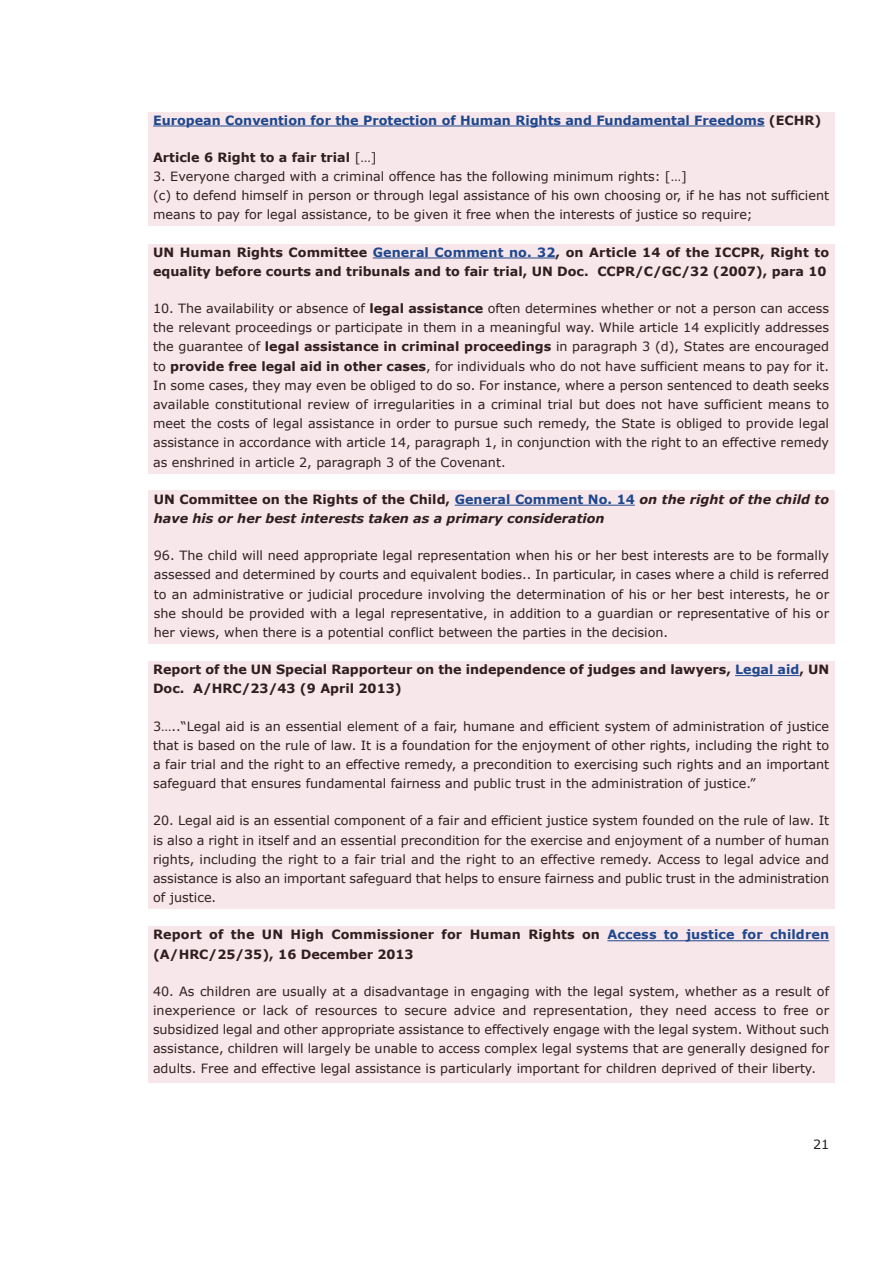
<style>
.page{position:relative;width:893px;height:1263px;background:#fff}
.page>*{position:absolute;margin:0;border:0;box-sizing:border-box;transform-origin:0 0}
.t1{font:12.75px/19.2px "Verdana";color:#231f20;text-align:justify}
.t2{font:700 12.75px/19.2px "Verdana";color:#231f20}
.t3{font:italic 700 12.75px/19.2px "Verdana";color:#231f20}
.t4{font:700 12.75px "Verdana";color:#0f4d99}
.s1{color:#231f20}
.s2{font-weight:400}
.s3{color:#0f4d99}
.s4{font-weight:700}
.s5{font-style:normal}
.s6{font-style:normal;color:#0f4d99}
</style>
<div class="page">
<div style="left:149px;top:112px;width:686px;height:114px;background:#f7e7ea"></div>
<div style="left:149px;top:244px;width:686px;height:230px;background:#f7e7ea"></div>
<div style="left:149px;top:491px;width:686px;height:153px;background:#f7e7ea"></div>
<div style="left:149px;top:662px;width:686px;height:247px;background:#f7e7ea"></div>
<div style="left:149px;top:926px;width:686px;height:156px;background:#f7e7ea"></div>
<p class="t4" style="left:153px;top:112px;width:670px">European Convention for the Protection of Human Rights and Fundamental Freedoms <span class="s1">(ECHR)</span></p>
<p class="t2" style="left:153px;top:147px;width:225px">Article 6 Right to a fair trial <span class="s2">[…]</span></p>
<p class="t1" style="left:153px;top:166px;width:678px;text-align:left">3. Everyone charged with a criminal offence has the following minimum rights: […]<br>(c) to defend himself in person or through legal assistance of his own choosing or, if he has not sufficient means to pay for legal assistance, to be given it free when the interests of justice so require;</p>
<p class="t2" style="left:153px;top:242px;width:678px">UN Human Rights Committee <span class="s3">General Comment no. 32</span>, on Article 14 of the ICCPR, Right to equality before courts and tribunals and to fair trial, UN Doc. CCPR/C/GC/32 (2007), para 10</p>
<p class="t1" style="left:153px;top:298px;width:678px">10. The availability or absence of <span class="s4">legal assistance</span> often determines whether or not a person can access the relevant proceedings or participate in them in a meaningful way. While article 14 explicitly addresses the guarantee of <span class="s4">legal assistance in criminal proceedings</span> in paragraph 3 (d), States are encouraged to <span class="s4">provide free legal aid in other cases</span>, for individuals who do not have sufficient means to pay for it.<br>In some cases, they may even be obliged to do so. For instance, where a person sentenced to death seeks available constitutional review of irregularities in a criminal trial but does not have sufficient means to meet the costs of legal assistance in order to pursue such remedy, the State is obliged to provide legal assistance in accordance with article 14, paragraph 1, in conjunction with the right to an effective remedy as enshrined in article 2, paragraph 3 of the Covenant.</p>
<p class="t3" style="left:154px;top:489px;width:677px"><span class="s5">UN Committee on the Rights of the Child,</span> <span class="s6">General Comment No. 14</span> on the right of the child to have his or her best interests taken as a primary consideration</p>
<p class="t1" style="left:154px;top:545px;width:677px">96. The child will need appropriate legal representation when his or her best interests are to be formally assessed and determined by courts and equivalent bodies.. In particular, in cases where a child is referred to an administrative or judicial procedure involving the determination of his or her best interests, he or she should be provided with a legal representative, in addition to a guardian or representative of his or her views, when there is a potential conflict between the parties in the decision.</p>
<p class="t2" style="left:153px;top:659px;width:678px">Report of the UN Special Rapporteur on the independence of judges and lawyers, <span class="s3">Legal aid</span>, UN<br>Doc. A/HRC/23/43 (9 April 2013)</p>
<p class="t1" style="left:153px;top:716px;width:678px">3…..“Legal aid is an essential element of a fair, humane and efficient system of administration of justice that is based on the rule of law. It is a foundation for the enjoyment of other rights, including the right to a fair trial and the right to an effective remedy, a precondition to exercising such rights and an important safeguard that ensures fundamental fairness and public trust in the administration of justice.”</p>
<p class="t1" style="left:153px;top:811px;width:678px">20. Legal aid is an essential component of a fair and efficient justice system founded on the rule of law. It is also a right in itself and an essential precondition for the exercise and enjoyment of a number of human rights, including the right to a fair trial and the right to an effective remedy. Access to legal advice and assistance is also an important safeguard that helps to ensure fairness and public trust in the administration of justice.</p>
<p class="t2" style="left:153px;top:925px;width:678px">Report of the UN High Commissioner for Human Rights on <span class="s3">Access to justice for children </span>(A/HRC/25/35), 16 December 2013</p>
<p class="t1" style="left:153px;top:981px;width:678px">40. As children are usually at a disadvantage in engaging with the legal system, whether as a result of inexperience or lack of resources to secure advice and representation, they need access to free or subsidized legal and other appropriate assistance to effectively engage with the legal system. Without such assistance, children will largely be unable to access complex legal systems that are generally designed for adults. Free and effective legal assistance is particularly important for children deprived of their liberty.</p>
<p class="t1" style="left:813px;top:1134px;width:18px">21</p>
</div>
